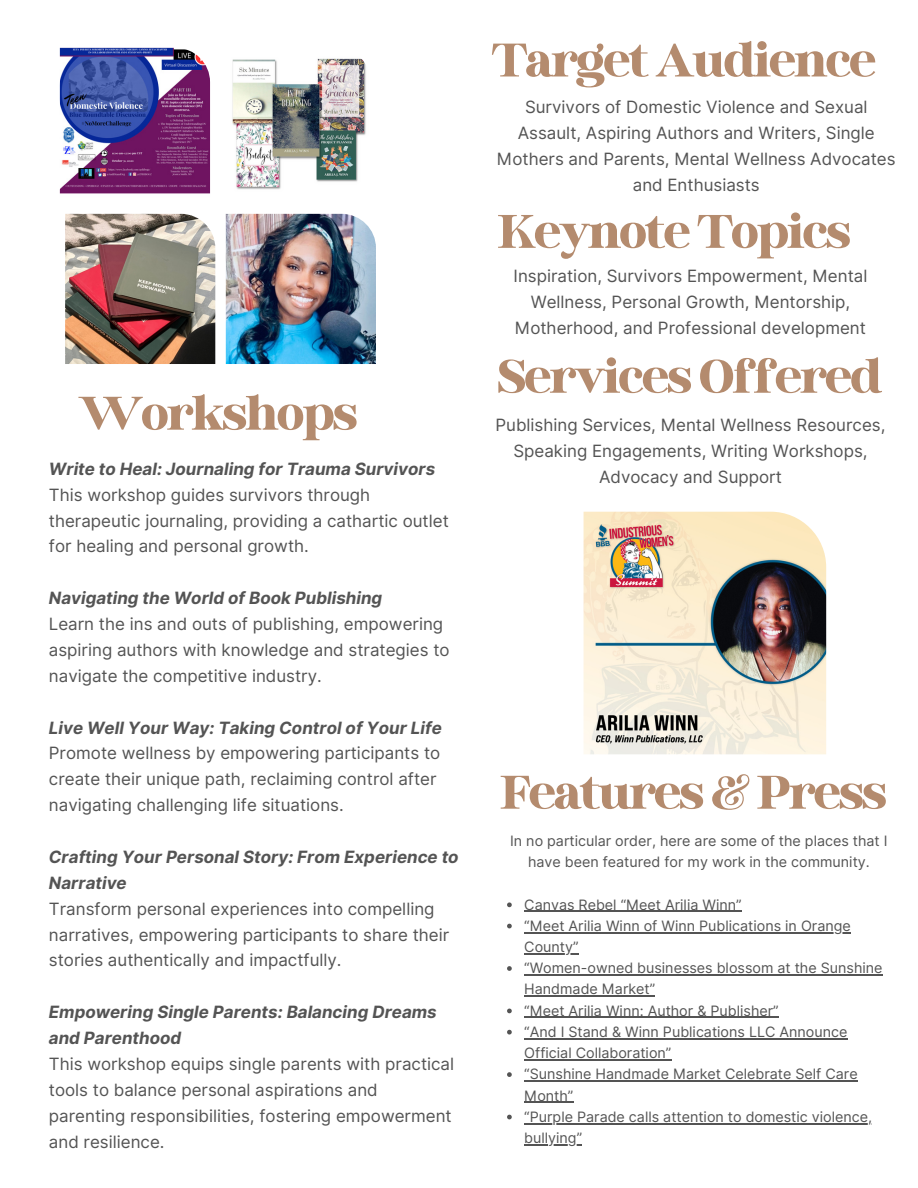
<style>
.page{position:relative;width:918px;height:1188px;background:#fff}
.page>*{position:absolute;margin:0;border:0;box-sizing:border-box;transform-origin:0 0}
.t1{font:700 58.05px "Binggo Wood Display";letter-spacing:-.04em;color:#b48b6e}
.t2{font:16.95px/25.8px "Inter";color:#545454}
.t3{font:italic 700 16.95px/25.8px "Inter";color:#545454}
.t4{font:14.25px/21.1px "Inter";color:#545454}
.s1{font-weight:700;font-style:italic}
</style>
<div class="page">
<img style="left:60px;top:48px;width:150px;height:146px">
<img style="left:232px;top:58px;width:134px;height:132px">
<img style="left:65px;top:214px;width:150px;height:150px">
<img style="left:226px;top:214px;width:150px;height:150px">
<img style="left:584px;top:512px;width:242px;height:242px">
<svg style="left:507px;top:902px;width:5px;height:5px"></svg>
<hr style="left:524px;top:911px;width:218px;height:1px;background:#545454">
<svg style="left:507px;top:924px;width:5px;height:4px"></svg>
<hr style="left:524px;top:932px;width:327px;height:1px;background:#545454">
<hr style="left:524px;top:953px;width:55px;height:1px;background:#545454">
<svg style="left:507px;top:966px;width:5px;height:5px"></svg>
<hr style="left:524px;top:974px;width:359px;height:2px;background:#545454">
<hr style="left:524px;top:996px;width:131px;height:1px;background:#545454">
<svg style="left:507px;top:1009px;width:5px;height:4px"></svg>
<hr style="left:524px;top:1017px;width:255px;height:1px;background:#545454">
<svg style="left:507px;top:1030px;width:5px;height:5px"></svg>
<hr style="left:524px;top:1038px;width:323px;height:1px;background:#545454">
<hr style="left:524px;top:1059px;width:147px;height:1px;background:#545454">
<svg style="left:507px;top:1072px;width:5px;height:5px"></svg>
<hr style="left:524px;top:1080px;width:334px;height:2px;background:#545454">
<hr style="left:524px;top:1102px;width:49px;height:1px;background:#545454">
<svg style="left:507px;top:1115px;width:5px;height:4px"></svg>
<hr style="left:524px;top:1123px;width:348px;height:1px;background:#545454">
<hr style="left:524px;top:1144px;width:58px;height:1px;background:#545454">
<h2 class="t1" style="left:78px;top:384px;width:281px">Workshops</h2>
<h2 class="t2" style="left:49px;top:456px;width:401px"><span class="s1">Write to Heal: Journaling for Trauma Survivors </span>This workshop guides survivors through therapeutic journaling, providing a cathartic outlet for healing and personal growth.</h2>
<h2 class="t2" style="left:49px;top:585px;width:402px"><span class="s1">Navigating the World of Book Publishing<br></span>Learn the ins and outs of publishing, empowering aspiring authors with knowledge and strategies to navigate the competitive industry.</h2>
<p class="t2" style="left:49px;top:715px;width:394px"><span class="s1">Live Well Your Way: Taking Control of Your Life </span>Promote wellness by empowering participants to create their unique path, reclaiming control after navigating challenging life situations.</p>
<h1 class="t2" style="left:49px;top:844px;width:411px"><span class="s1">Crafting Your Personal Story: From Experience to Narrative<br></span>Transform personal experiences into compelling narratives, empowering participants to share their stories authentically and impactfully.</h1>
<h2 class="t3" style="left:49px;top:999px;width:389px">Empowering Single Parents: Balancing Dreams and Parenthood</h2>
<h1 class="t2" style="left:49px;top:1051px;width:407px">This workshop equips single parents with practical tools to balance personal aspirations and parenting responsibilities, fostering empowerment and resilience.</h1>
<p class="t1" style="left:492px;top:31px;width:386px">TargetAudience</p>
<p class="t2" style="left:497px;top:94px;width:400px;text-align:center">Survivors of Domestic Violence and Sexual Assault, Aspiring Authors and Writers, Single Mothers and Parents, Mental Wellness Advocates and Enthusiasts</p>
<p class="t1" style="left:497px;top:202px;width:355px">KeynoteTopics</p>
<h1 class="t2" style="left:514px;top:263px;width:355px;text-align:center">Inspiration, Survivors Empowerment, Mental<br>Wellness, Personal Growth, Mentorship,<br>Motherhood, and Professional development</h1>
<h2 class="t1" style="left:497px;top:347px;width:386px">ServicesOffered</h2>
<h2 class="t2" style="left:496px;top:412px;width:391px;text-align:center">Publishing Services, Mental Wellness Resources,<br>Speaking Engagements, Writing Workshops,<br>Advocacy and Support</h2>
<h1 class="t1" style="left:500px;top:763px;width:389px">Features&amp;Press</h1>
<p class="t4" style="left:510px;top:830px;width:379px;text-align:center">In no particular order, here are some of the places that I have been featured for my work in the community.</p>
<p class="t4" style="left:524px;top:894px;width:219px">Canvas Rebel “Meet Arilia Winn”</p>
<p class="t4" style="left:524px;top:915px;width:328px">“Meet Arilia Winn of Winn Publications in Orange</p>
<p class="t4" style="left:524px;top:936px;width:360px">County”<br>“Women-owned businesses blossom at the Sunshine</p>
<p class="t4" style="left:524px;top:979px;width:256px">Handmade Market”<br>“Meet Arilia Winn: Author &amp; Publisher”</p>
<p class="t4" style="left:524px;top:1021px;width:325px">“And I Stand &amp; Winn Publications LLC Announce<br>Official Collaboration”</p>
<p class="t4" style="left:524px;top:1064px;width:335px">“Sunshine Handmade Market Celebrate Self Care<br>Month”</p>
<p class="t4" style="left:524px;top:1106px;width:349px">“Purple Parade calls attention to domestic violence, bullying”</p>
</div>
